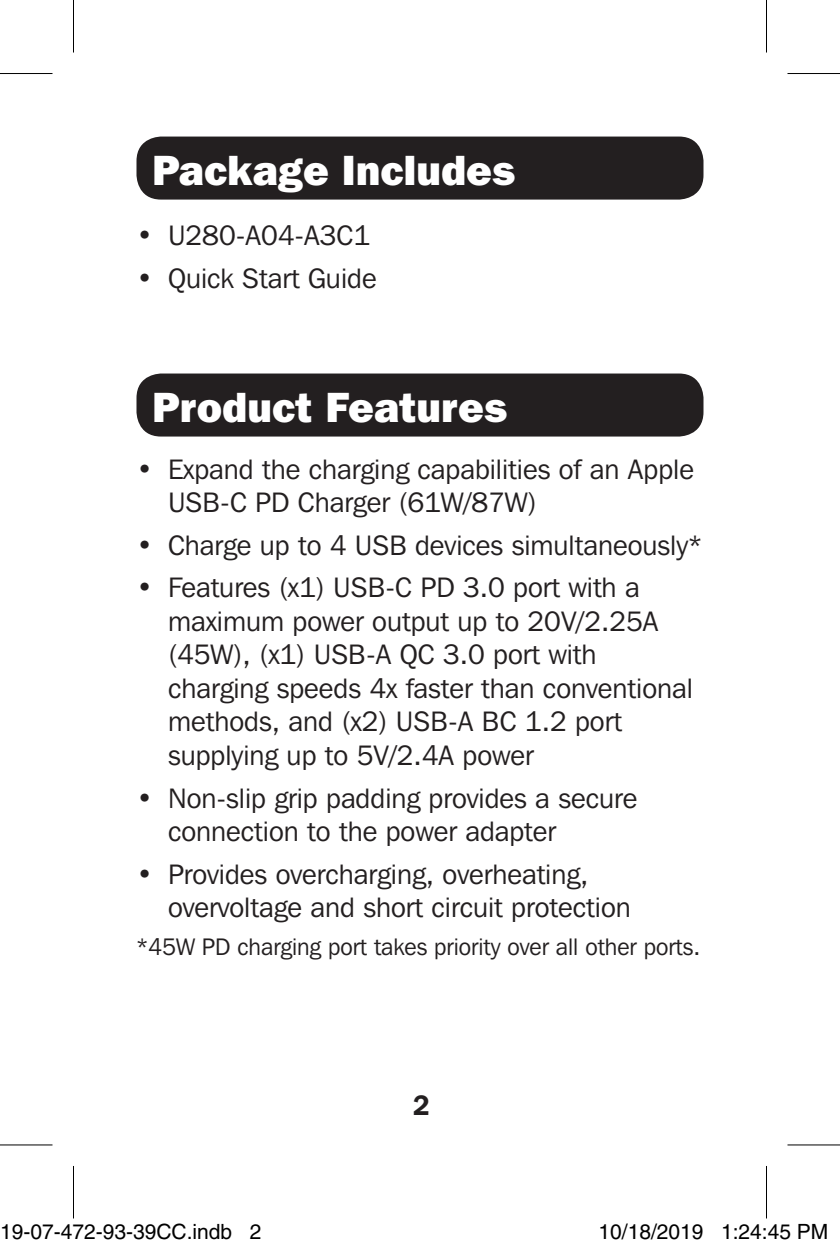
<style>
.page{position:relative;width:840px;height:1250px;background:#fff}
.page>*{position:absolute;margin:0;border:0;box-sizing:border-box;transform-origin:0 0}
.t1{font:800 42px "Franklin Gothic IT Cby BT";color:#fff}
.t2{font:28px/33.6px "Franklin Gothic IT Cby BT";color:#231f20}
.t3{font:600 28px "Franklin Gothic IT Cby BT";color:#231f20}
.t4{font:23.8px "Franklin Gothic IT Cby BT";color:#231f20}
.t5{font:21px "Helvetica";color:#000}
</style>
<div class="page">
<div style="left:136px;top:373px;width:568px;height:63px;background:#231f20;border-radius:24px"></div>
<div style="left:136px;top:136px;width:568px;height:64px;background:#231f20;border-radius:24px"></div>
<svg style="left:0;top:1145px;width:52px;height:1px"></svg>
<svg style="left:788px;top:1145px;width:52px;height:1px"></svg>
<hr style="left:0;top:73px;width:52px;height:1px;background:#000">
<hr style="left:788px;top:73px;width:52px;height:1px;background:#000">
<hr style="left:0;top:1144px;width:52px;height:1px;background:#000">
<hr style="left:788px;top:1144px;width:52px;height:1px;background:#000">
<hr style="left:73px;top:0;width:1px;height:52px;background:#000">
<hr style="left:73px;top:1166px;width:1px;height:52px;background:#000">
<hr style="left:766px;top:0;width:1px;height:52px;background:#000">
<hr style="left:766px;top:1166px;width:1px;height:52px;background:#000">
<div style="left:32px;top:1225px;width:8px;height:13px;border:1px solid #fff;border-radius:50%"></div>
<div style="left:30px;top:1224px;width:12px;height:16px;border:1px solid #fff;border-radius:50%"></div>
<div style="left:612px;top:1225px;width:8px;height:13px;border:1px solid #fff;border-radius:50%"></div>
<div style="left:610px;top:1224px;width:12px;height:16px;border:1px solid #fff;border-radius:50%"></div>
<svg style="left:620px;top:1227px;width:2px;height:10px"></svg>
<div style="left:671px;top:1225px;width:7px;height:13px;border:1px solid #fff;border-radius:50%"></div>
<div style="left:669px;top:1224px;width:11px;height:16px;border:1px solid #fff;border-radius:50%"></div>
<p class="t1" style="left:152px;top:143px;width:365px">Package Includes</p>
<p class="t2" style="left:136px;top:218px;width:235px">• U280-A04-A3C1</p>
<p class="t2" style="left:136px;top:260px;width:242px">• Quick Start Guide</p>
<p class="t1" style="left:152px;top:380px;width:357px">Product Features</p>
<p class="t2" style="left:168px;top:451px;width:527px;text-indent:-32px">• Expand the charging capabilities of an Apple<br>USB-C PD Charger (61W/87W)</p>
<p class="t2" style="left:136px;top:527px;width:567px">• Charge up to 4 USB devices simultaneously*</p>
<p class="t2" style="left:168px;top:570px;width:526px;text-indent:-32px">• Features (x1) USB-C PD 3.0 port with a maximum power output up to 20V/2.25A (45W), (x1) USB-A QC 3.0 port with charging speeds 4x faster than conventional methods, and (x2) USB-A BC 1.2 port supplying up to 5V/2.4A power</p>
<p class="t2" style="left:168px;top:780px;width:471px;text-indent:-32px">• Non-slip grip padding provides a secure connection to the power adapter</p>
<p class="t2" style="left:168px;top:856px;width:464px;text-indent:-32px">• Provides overcharging, overheating, overvoltage and short circuit protection</p>
<p class="t4" style="left:136px;top:931px;width:565px">*45W PD charging port takes priority over all other ports.</p>
<p class="t3" style="left:413px;top:1087px;width:19px">2</p>
<p class="t5" style="left:0;top:1219px;width:263px">19-07-472-93-39CC.indb 2</p>
<p class="t5" style="left:598px;top:1219px;width:231px">10/18/2019 1:24:45 PM</p>
</div>
